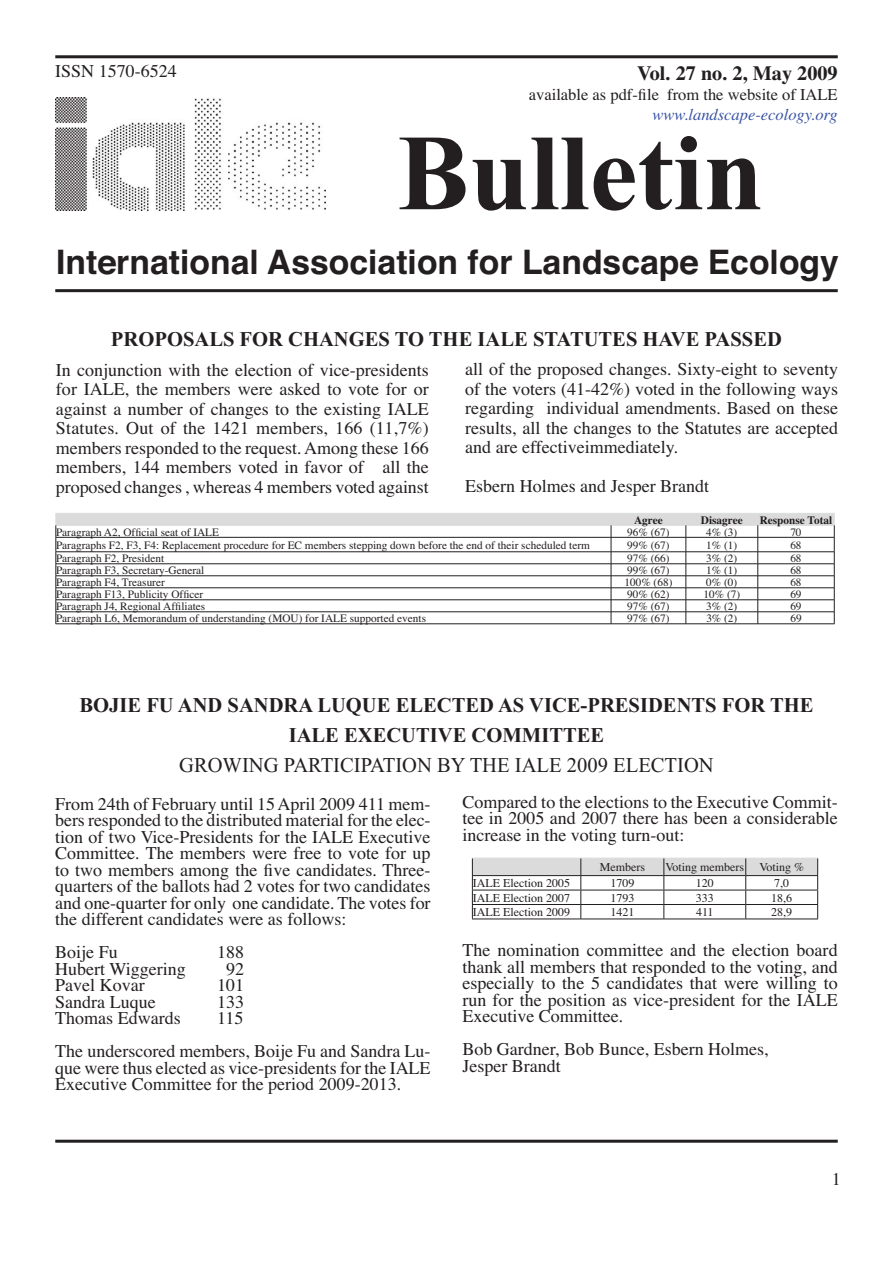
<style>
.page{position:relative;width:893px;height:1263px;background:#fff}
.page>*{position:absolute;margin:0;border:0;box-sizing:border-box;transform-origin:0 0}
.t1{font:700 108px "Times New Roman";color:#231f20}
.t2{font:700 33.75px "Helvetica";color:#231f20}
.t3{font:700 21px/30px "Times New Roman";color:#231f20;text-align:center}
.t4{font:700 20.25px "Times";color:#231f20}
.t5{font:18px/16.5px "Times";color:#231f20;text-align:justify}
.t6{font:16.5px/19.8px "Times";color:#231f20;text-align:right}
.t7{font:12px "Times";color:#231f20}
.t8{font:11.25px "Times";color:#231f20}
.t9{font:700 11.25px "Times";color:#231f20}
.s1{font-style:italic;color:#3953a4}
.s2{font-weight:400}
</style>
<div class="page">
<hr style="left:55px;top:55px;width:783px;height:3px;background:#231f20">
<hr style="left:55px;top:289px;width:783px;height:3px;background:#231f20">
<hr style="left:55px;top:1140px;width:783px;height:3px;background:#231f20">
<img style="left:55px;top:98px;width:271px;height:112px">
<svg style="left:56px;top:513px;width:779px;height:111px"></svg>
<hr style="left:56px;top:623px;width:778px;height:1px;background:#231f20">
<svg style="left:472px;top:858px;width:346px;height:60px"></svg>
<hr style="left:472px;top:918px;width:346px;height:1px;background:#231f20">
<p class="t5" style="left:55px;top:65px;width:123px">ISSN 1570-6524</p>
<p class="t4" style="left:637px;top:66px;width:202px">Vol. 27 no. 2, May 2009</p>
<p class="t6" style="left:529px;top:86px;width:310px">available as pdf-file from the website of IALE <span class="s1">www.landscape-ecology.org</span></p>
<p class="t1" style="left:397px;top:109px;width:368px">Bulletin</p>
<p class="t2" style="left:56px;top:250px;width:784px">International Association for Landscape Ecol o gy</p>
<p class="t3" style="left:111px;top:324px;width:672px">PROPOSALS FOR CHANGES TO THE IALE STATUTES HAVE PASSED</p>
<p class="t5" style="left:56px;top:362px;width:374px;line-height:19.5px">In conjunction with the election of vice-presidents for IALE, the members were asked to vote for or against a number of changes to the existing IALE Statutes. Out of the 1421 members, 166 (11,7%) members responded to the request. Among these 166 members, 144 members voted in favor of all the proposed changes , whereas 4 members voted against</p>
<p class="t5" style="left:465px;top:361px;width:374px;line-height:19.5px">all of the proposed changes. Sixty-eight to seventy of the voters (41-42%) voted in the following ways regarding individual amendments. Based on these results, all the changes to the Statutes are accepted and are effectiveimmediately.</p>
<p class="t5" style="left:465px;top:480px;width:245px">Esbern Holmes and Jesper Brandt</p>
<p class="t9" style="left:634px;top:516px;width:30px">Agree</p>
<p class="t9" style="left:701px;top:516px;width:43px">Disagree</p>
<p class="t9" style="left:760px;top:516px;width:74px">Response Total</p>
<p class="t8" style="left:56px;top:528px;width:165px">Paragraph A2, Official seat of IALE</p>
<p class="t8" style="left:627px;top:528px;width:44px">96% (67)</p>
<p class="t8" style="left:706px;top:528px;width:33px">4% (3)</p>
<p class="t8" style="left:790px;top:528px;width:13px">70</p>
<p class="t8" style="left:56px;top:541px;width:535px">Paragraphs F2, F3, F4: Replacement procedure for EC members stepping down before the end of their scheduled term</p>
<p class="t8" style="left:627px;top:541px;width:44px">99% (67)</p>
<p class="t8" style="left:706px;top:541px;width:33px">1% (1)</p>
<p class="t8" style="left:790px;top:541px;width:13px">68</p>
<p class="t8" style="left:56px;top:554px;width:110px">Paragraph F2, President</p>
<p class="t8" style="left:627px;top:554px;width:44px">97% (66)</p>
<p class="t8" style="left:706px;top:554px;width:33px">3% (2)</p>
<p class="t8" style="left:790px;top:554px;width:13px">68</p>
<p class="t8" style="left:56px;top:566px;width:150px">Paragraph F3, Secretary-General</p>
<p class="t8" style="left:627px;top:566px;width:44px">99% (67)</p>
<p class="t8" style="left:706px;top:566px;width:33px">1% (1)</p>
<p class="t8" style="left:790px;top:566px;width:13px">68</p>
<p class="t8" style="left:56px;top:578px;width:110px">Paragraph F4, Treasurer</p>
<p class="t8" style="left:624px;top:578px;width:49px">100% (68)</p>
<p class="t8" style="left:706px;top:578px;width:33px">0% (0)</p>
<p class="t8" style="left:790px;top:578px;width:13px">68</p>
<p class="t8" style="left:56px;top:590px;width:149px">Paragraph F13, Publicity Officer</p>
<p class="t8" style="left:627px;top:590px;width:44px">90% (62)</p>
<p class="t8" style="left:703px;top:590px;width:38px">10% (7)</p>
<p class="t8" style="left:790px;top:590px;width:13px">69</p>
<p class="t8" style="left:56px;top:602px;width:151px">Paragraph J4, Regional Affiliates</p>
<p class="t8" style="left:627px;top:602px;width:44px">97% (67)</p>
<p class="t8" style="left:706px;top:602px;width:33px">3% (2)</p>
<p class="t8" style="left:790px;top:602px;width:13px">69</p>
<p class="t8" style="left:56px;top:614px;width:372px">Paragraph L6, Memorandum of understanding (MOU) for IALE supported events</p>
<p class="t8" style="left:627px;top:614px;width:44px">97% (67)</p>
<p class="t8" style="left:706px;top:614px;width:33px">3% (2)</p>
<p class="t8" style="left:790px;top:614px;width:13px">69</p>
<p class="t3" style="left:79px;top:690px;width:736px">BOJIE FU AND SANDRA LUQUE ELECTED AS VICE-PRESIDENTS FOR THE<br>IALE EXECUTIVE COMMITTEE<br><span class="s2">GROWING PARTICIPATION BY THE IALE 2009 ELECTION</span></p>
<p class="t5" style="left:55px;top:797px;width:377px">From 24th of February until 15 April 2009 411 mem&shy;bers responded to the distributed material for the elec&shy;tion of two Vice-Presidents for the IALE Executive Committee. The members were free to vote for up to two members among the five candidates. Three&shy;quarters of the ballots had 2 votes for two candidates and one-quarter for only one candidate. The votes for the different candidates were as follows:</p>
<p class="t5" style="left:55px;top:945px;width:64px">Boije Fu</p>
<p class="t5" style="left:217px;top:945px;width:28px">188</p>
<p class="t5" style="left:55px;top:962px;width:132px">Hubert Wiggering</p>
<p class="t5" style="left:226px;top:962px;width:19px">92</p>
<p class="t5" style="left:55px;top:978px;width:91px">Pavel Kovar</p>
<p class="t5" style="left:217px;top:978px;width:28px">101</p>
<p class="t5" style="left:55px;top:995px;width:102px">Sandra Luque</p>
<p class="t5" style="left:217px;top:995px;width:28px">133</p>
<p class="t5" style="left:55px;top:1011px;width:127px">Thomas Edwards</p>
<p class="t5" style="left:55px;top:1003px;width:377px;line-height:33px;text-indent:162px">115<br>The underscored members, Boije Fu and Sandra Lu-</p>
<p class="t5" style="left:55px;top:1061px;width:377px">que were thus elected as vice-presidents for the IALE<br>Executive Committee for the period 2009-2013.</p>
<p class="t5" style="left:462px;top:795px;width:377px">Compared to the elections to the Executive Commit&shy;tee in 2005 and 2007 there has been a considerable increase in the voting turn-out:</p>
<p class="t7" style="left:600px;top:863px;width:47px">Members</p>
<p class="t7" style="left:665px;top:863px;width:80px">Voting members</p>
<p class="t7" style="left:759px;top:863px;width:46px">Voting %</p>
<p class="t7" style="left:473px;top:879px;width:99px">IALE Election 2005</p>
<p class="t7" style="left:610px;top:879px;width:25px">1709</p>
<p class="t7" style="left:696px;top:879px;width:19px">120</p>
<p class="t7" style="left:774px;top:879px;width:16px">7,0</p>
<p class="t7" style="left:473px;top:893px;width:99px">IALE Election 2007</p>
<p class="t7" style="left:610px;top:893px;width:25px">1793</p>
<p class="t7" style="left:696px;top:893px;width:19px">333</p>
<p class="t7" style="left:771px;top:893px;width:22px">18,6</p>
<p class="t7" style="left:473px;top:908px;width:99px">IALE Election 2009</p>
<p class="t7" style="left:610px;top:908px;width:25px">1421</p>
<p class="t7" style="left:696px;top:908px;width:19px">411</p>
<p class="t7" style="left:771px;top:908px;width:22px">28,9</p>
<p class="t5" style="left:462px;top:944px;width:377px">The nomination committee and the election board thank all members that responded to the voting, and especially to the 5 candidates that were willing to run for the position as vice-president for the IALE Executive Committee.</p>
<p class="t5" style="left:462px;top:1043px;width:308px">Bob Gardner, Bob Bunce, Esbern Holmes,<br>Jesper Brandt</p>
<p class="t5" style="left:832px;top:1172px;width:10px">1</p>
</div>
